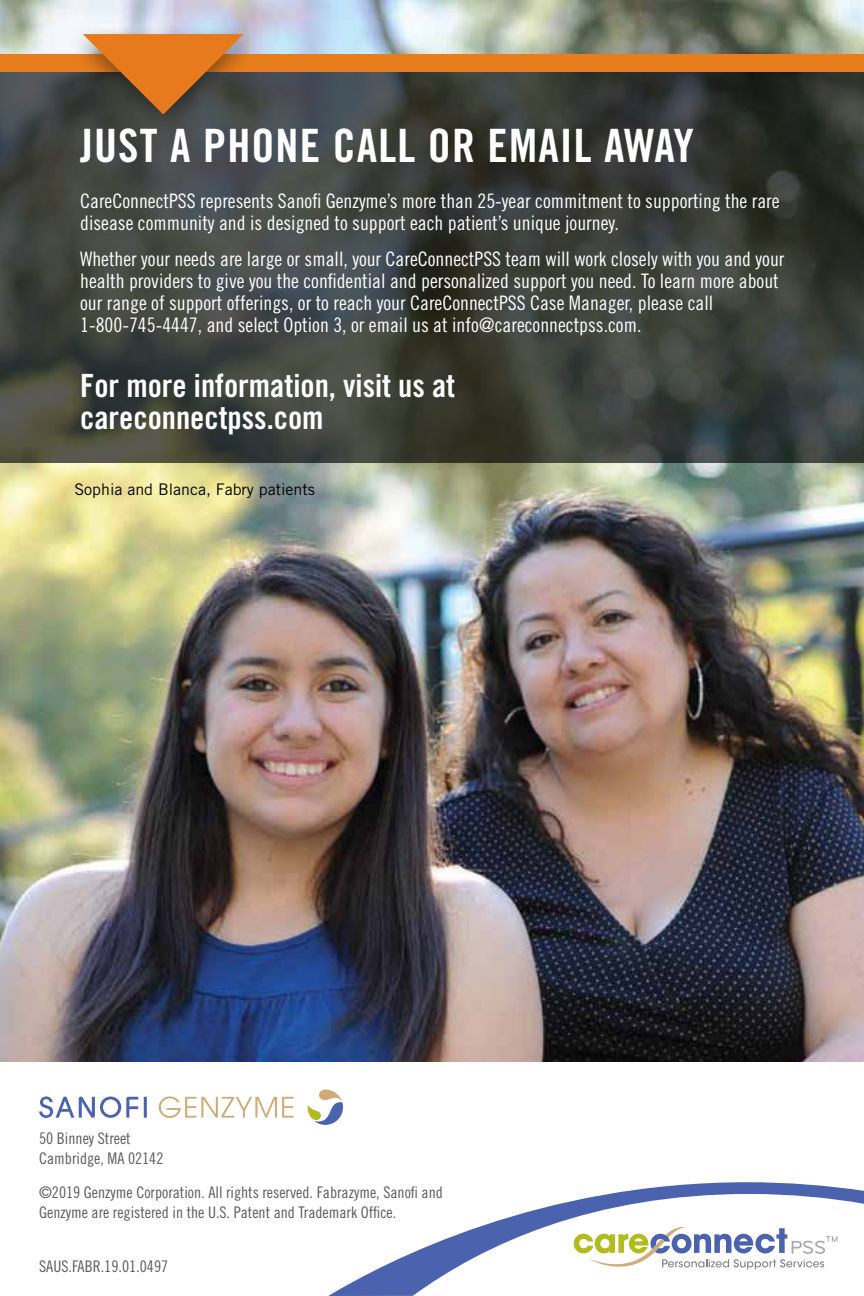
<style>
.page{position:relative;width:864px;height:1296px;background:#fff}
.page>*{position:absolute;margin:0;border:0;box-sizing:border-box;transform-origin:0 0}
.t1{font:46px "Trade Gothic Bold Cond Twenty";letter-spacing:.025em;color:#fff}
.t2{font:32px/32px "Trade Gothic Bold Cond Twenty";color:#fff}
.t3{font:20px/22px "Trade Gothic Cond Eighteen";color:#fff}
.t4{font:16px/20px "Trade Gothic Cond Eighteen";color:#5a5b5d}
.t5{font:16px "Trade Gothic";color:#000}
</style>
<div class="page">
<img style="left:0;top:0;width:864px;height:1062px">
<svg style="left:39px;top:1096px;width:108px;height:22px"></svg>
<svg style="left:159px;top:1096px;width:134px;height:22px"></svg>
<svg style="left:308px;top:1090px;width:35px;height:35px"></svg>
<svg style="left:0;top:72px;width:864px;height:391px;background:#3b3f3a"></svg>
<div style="left:0;top:54px;width:864px;height:18px;background:#e87d1e"></div>
<div style="left:66px;top:23px;width:194px;height:119px;background:#000;opacity:.43"></div>
<svg style="left:83px;top:34px;width:161px;height:81px"></svg>
<svg style="left:328px;top:1182px;width:536px;height:114px"></svg>
<h1 class="t1" style="left:80px;top:118px;width:615px">JUST A PHONE CALL OR EMAIL AWAY</h1>
<p class="t3" style="left:80px;top:190px;width:701px">CareConnectPSS represents Sanofi Genzyme’s more than 25-year commitment to supporting the rare disease community and is designed to support each patient’s unique journey.</p>
<p class="t3" style="left:80px;top:248px;width:706px">Whether your needs are large or small, your CareConnectPSS team will work closely with you and your health providers to give you the confidential and personalized support you need. To learn more about our range of support offerings, or to reach your CareConnectPSS Case Manager, please call 1-800-745-4447, and select Option 3, or email us at info@careconnectpss.com.</p>
<h2 class="t2" style="left:80px;top:369px;width:376px">For more information, visit us at careconnectpss.com</h2>
<p class="t5" style="left:74px;top:480px;width:242px">Sophia and Blanca, Fabry patients</p>
<p class="t4" style="left:39px;top:1128px;width:126px">50 Binney Street<br>Cambridge, MA 02142</p>
<p class="t4" style="left:39px;top:1182px;width:405px">©2019 Genzyme Corporation. All rights reserved. Fabrazyme, Sanofi and<br>Genzyme are registered in the U.S. Patent and Trademark Office.</p>
<p class="t4" style="left:39px;top:1257px;width:131px">SAUS.FABR.19.01.0497</p>
</div>
